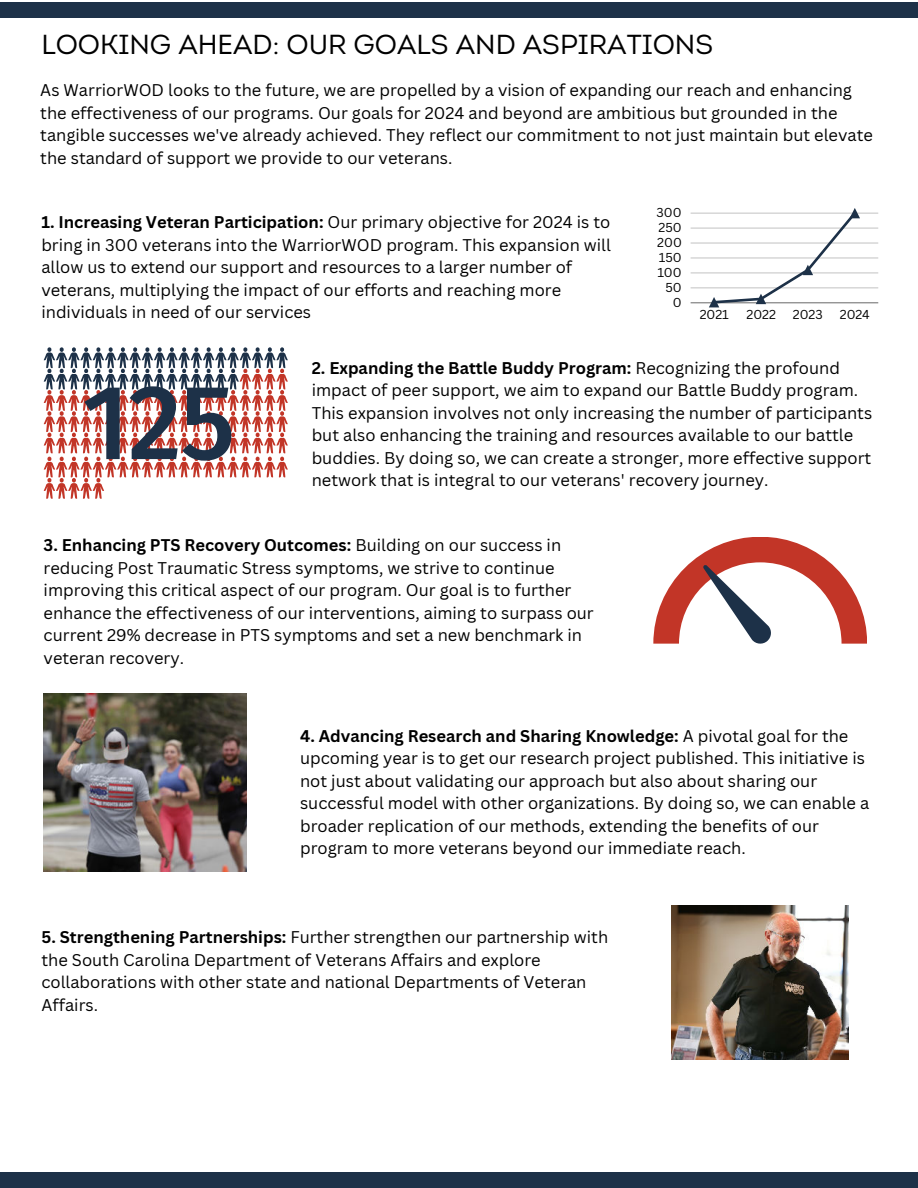
<style>
.page{position:relative;width:918px;height:1188px;background:#fff}
.page>*{position:absolute;margin:0;border:0;box-sizing:border-box;transform-origin:0 0}
.t1{font:500 106.2px "Fira Sans";color:#1d3148}
.t2{font:27.45px "Intro";color:#000}
.t3{font:16.5px/22.5px "Canva Sans";color:#000}
.t4{font:12.6px "Canva Sans";color:#000}
.s1{font-weight:700}
</style>
<div class="page">
<div style="left:0;top:2px;width:918px;height:16px;background:#1d3148"></div>
<div style="left:0;top:1173px;width:918px;height:15px;background:#1d3148"></div>
<img style="left:671px;top:905px;width:178px;height:154px">
<img style="left:44px;top:694px;width:202px;height:177px">
<hr style="left:691px;top:288px;width:187px;height:1px;background:#000">
<hr style="left:691px;top:273px;width:187px;height:1px;background:#000">
<hr style="left:691px;top:258px;width:187px;height:1px;background:#000">
<hr style="left:691px;top:243px;width:187px;height:1px;background:#000">
<hr style="left:691px;top:228px;width:187px;height:1px;background:#000">
<hr style="left:691px;top:213px;width:187px;height:1px;background:#000">
<hr style="left:691px;top:303px;width:187px;height:1px;background:#000">
<svg style="left:709px;top:208px;width:151px;height:99px"></svg>
<svg style="left:44px;top:347px;width:244px;height:64px"></svg>
<svg style="left:44px;top:457px;width:60px;height:20px"></svg>
<svg style="left:653px;top:537px;width:214px;height:107px"></svg>
<h2 class="t2" style="left:41px;top:28px;width:673px">LOOKING AHEAD: OUR GOALS AND ASPIRATIONS</h2>
<p class="t3" style="left:40px;top:79px;width:834px">As WarriorWOD looks to the future, we are propelled by a vision of expanding our reach and enhancing the effectiveness of our programs. Our goals for 2024 and beyond are ambitious but grounded in the tangible successes we've already achieved. They reflect our commitment to not just maintain but elevate the standard of support we provide to our veterans.</p>
<p class="t3" style="left:41px;top:211px;width:571px"><span class="s1">1. Increasing Veteran Participation:</span> Our primary objective for 2024 is to bring in 300 veterans into the WarriorWOD program. This expansion will allow us to extend our support and resources to a larger number of veterans, multiplying the impact of our efforts and reaching more individuals in need of our services</p>
<p class="t4" style="left:657px;top:205px;width:26px">300</p>
<p class="t4" style="left:659px;top:220px;width:25px">250</p>
<p class="t4" style="left:657px;top:235px;width:26px">200</p>
<p class="t4" style="left:659px;top:250px;width:24px">150</p>
<p class="t4" style="left:658px;top:265px;width:26px">100</p>
<p class="t4" style="left:666px;top:280px;width:18px">50</p>
<p class="t4" style="left:673px;top:295px;width:10px">0</p>
<p class="t4" style="left:700px;top:307px;width:31px">2021</p>
<p class="t4" style="left:747px;top:307px;width:31px">2022</p>
<p class="t4" style="left:793px;top:307px;width:31px">2023</p>
<p class="t4" style="left:840px;top:307px;width:31px">2024</p>
<h1 class="t1" style="left:82px;top:337px;width:155px">125</h1>
<p class="t3" style="left:312px;top:357px;width:562px"><span class="s1">2. Expanding the Battle Buddy Program:</span> Recognizing the profound impact of peer support, we aim to expand our Battle Buddy program.<br>This expansion involves not only increasing the number of participants but also enhancing the training and resources available to our battle buddies. By doing so, we can create a stronger, more effective support network that is integral to our veterans' recovery journey.</p>
<p class="t3" style="left:44px;top:534px;width:552px"><span class="s1">3. Enhancing PTS Recovery Outcomes:</span> Building on our success in reducing Post Traumatic Stress symptoms, we strive to continue improving this critical aspect of our program. Our goal is to further enhance the effectiveness of our interventions, aiming to surpass our current 29% decrease in PTS symptoms and set a new benchmark in veteran recovery.</p>
<p class="t3" style="left:300px;top:724px;width:571px"><span class="s1">4. Advancing Research and Sharing Knowledge:</span> A pivotal goal for the upcoming year is to get our research project published. This initiative is not just about validating our approach but also about sharing our successful model with other organizations. By doing so, we can enable a broader replication of our methods, extending the benefits of our program to more veterans beyond our immediate reach.</p>
<p class="t3" style="left:41px;top:926px;width:568px"><span class="s1">5. Strengthening Partnerships:</span> Further strengthen our partnership with the South Carolina Department of Veterans Affairs and explore collaborations with other state and national Departments of Veteran Affairs.</p>
</div>
